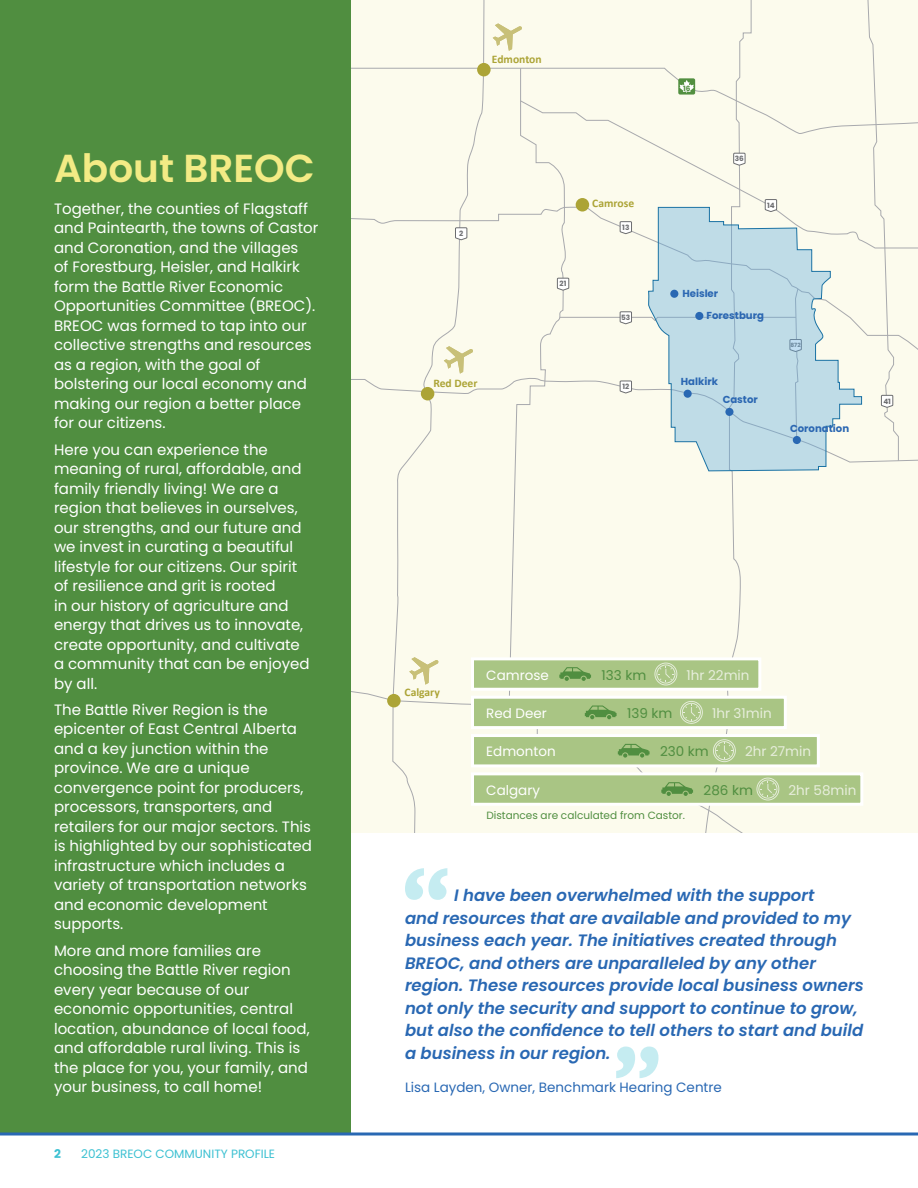
<style>
.page{position:relative;width:918px;height:1188px;background:#fff}
.page>*{position:absolute;margin:0;border:0;box-sizing:border-box;transform-origin:0 0}
.Header_1{font:600 39px "Poppins";color:#f3eb85}
.Paragraph_Style_1{font:italic 600 16.5px/22.5px "Poppins";color:#2968b3}
.Paragraph_Style_1-2{font:15px/19.5px "Poppins";color:#fff}
.Paragraph_Style_1-3{font:13.5px "Poppins";color:#2968b3}
.Paragraph_Style_1-4{font:13.5px "Poppins";color:#e7eedc}
.Paragraph_Style_1-5{font:13.5px "Poppins";color:#fff}
.Paragraph_Style_1-6{font:13.5px "Poppins";color:#508e40}
.t1{font:12px "Poppins";color:#3dc1d2}
.t2{font:700 12px "Poppins";color:#3dc1d2}
.t3{font:700 11.55px "Calibri";color:#aca436}
.t4{font:10.5px "Poppins";color:#508e40}
.t5{font:700 10.2px "Poppins";color:#2b67b2}
.t6{font:700 7.2px "Poppins";color:#6c6d70}
.t7{font:700 7.2px "Poppins";color:#528f40}
.t8{font:700 5.85px "Poppins";color:#6c6d70}
</style>
<div class="page">
<div style="left:330px;top:0;width:588px;height:833px;background:#fcfbed"></div>
<svg style="left:351px;top:63px;width:314px;height:14px"></svg>
<svg style="left:392px;top:0;width:93px;height:670px"></svg>
<svg style="left:351px;top:377px;width:567px;height:86px"></svg>
<svg style="left:351px;top:670px;width:291px;height:163px"></svg>
<svg style="left:351px;top:206px;width:567px;height:148px"></svg>
<svg style="left:700px;top:0;width:52px;height:833px"></svg>
<svg style="left:867px;top:0;width:32px;height:461px"></svg>
<svg style="left:802px;top:207px;width:60px;height:264px"></svg>
<div style="left:477px;top:63px;width:14px;height:13px;background:#aca436;border-radius:50%"></div>
<div style="left:421px;top:387px;width:13px;height:13px;background:#aca436;border-radius:50%"></div>
<div style="left:387px;top:694px;width:14px;height:13px;background:#aca436;border-radius:50%"></div>
<svg style="left:409px;top:657px;width:30px;height:28px"></svg>
<svg style="left:444px;top:346px;width:29px;height:28px"></svg>
<svg style="left:493px;top:23px;width:29px;height:28px"></svg>
<div style="left:0;top:0;width:351px;height:1132px;background:#508e40"></div>
<div style="left:471px;top:657px;width:290px;height:34px;background:#a9c584;border:3px solid #fff"></div>
<div style="left:471px;top:734px;width:349px;height:33px;background:#a9c584;border:3px solid #fff"></div>
<svg style="left:618px;top:744px;width:32px;height:14px"></svg>
<svg style="left:713px;top:739px;width:23px;height:23px"></svg>
<div style="left:471px;top:696px;width:316px;height:33px;background:#a9c584;border:3px solid #fff"></div>
<svg style="left:508px;top:68px;width:294px;height:656px"></svg>
<div style="left:471px;top:772px;width:392px;height:34px;background:#a9c584;border:3px solid #fff"></div>
<svg style="left:661px;top:782px;width:32px;height:14px"></svg>
<svg style="left:756px;top:778px;width:23px;height:22px"></svg>
<svg style="left:405px;top:868px;width:42px;height:32px"></svg>
<svg style="left:616px;top:1047px;width:42px;height:31px"></svg>
<svg style="left:0;top:1132px;width:918px;height:4px;background:#5588bc"></svg>
<p class="Header_1" style="left:54px;top:146px;width:262px">About BREOC</p>
<p class="Paragraph_Style_1-2" style="left:54px;top:199px;width:266px">Together, the counties of Flagstaff and Paintearth, the towns of Castor and Coronation, and the villages<br>of Forestburg, Heisler, and Halkirk form the Battle River Economic<br>Opportunities Committee (BREOC).<br>BREOC was formed to tap into our collective strengths and resources as a region, with the goal of bolstering our local economy and making our region a better place for our citizens.</p>
<p class="Paragraph_Style_1-2" style="left:54px;top:440px;width:257px">Here you can experience the meaning of rural, affordable, and family friendly living! We are a region that believes in ourselves, our strengths, and our future and we invest in curating a beautiful lifestyle for our citizens. Our spirit of resilience and grit is rooted<br>in our history of agriculture and energy that drives us to innovate, create opportunity, and cultivate a community that can be enjoyed by all.</p>
<p class="Paragraph_Style_1-2" style="left:54px;top:700px;width:259px">The Battle River Region is the epicenter of East Central Alberta and a key junction within the province. We are a unique convergence point for producers, processors, transporters, and retailers for our major sectors. This is highlighted by our sophisticated infrastructure which includes a variety of transportation networks and economic development supports.</p>
<p class="Paragraph_Style_1-2" style="left:54px;top:941px;width:257px">More and more families are choosing the Battle River region every year because of our economic opportunities, central location, abundance of local food, and affordable rural living. This is the place for you, your family, and your business, to call home!</p>
<p class="t2" style="left:54px;top:1147px;width:8px">2</p>
<p class="t1" style="left:81px;top:1147px;width:195px">2023 BREOC COMMUNITY PROFILE</p>
<p class="t3" style="left:492px;top:51px;width:51px">Edmonton</p>
<p class="t6" style="left:459px;top:229px;width:6px">2</p>
<p class="t3" style="left:433px;top:375px;width:46px">Red Deer</p>
<p class="t6" style="left:560px;top:280px;width:8px">21</p>
<p class="t3" style="left:592px;top:195px;width:43px">Camrose</p>
<p class="t6" style="left:622px;top:223px;width:9px">13</p>
<p class="t6" style="left:621px;top:313px;width:11px">53</p>
<p class="t6" style="left:622px;top:383px;width:8px">12</p>
<p class="t7" style="left:683px;top:84px;width:9px">16</p>
<p class="t6" style="left:735px;top:155px;width:10px">36</p>
<p class="t6" style="left:767px;top:201px;width:9px">14</p>
<p class="t5" style="left:682px;top:287px;width:37px">Heisler</p>
<p class="t5" style="left:707px;top:309px;width:59px">Forestburg</p>
<p class="t5" style="left:681px;top:376px;width:39px">Halkirk</p>
<p class="t5" style="left:723px;top:394px;width:37px">Castor</p>
<p class="t8" style="left:791px;top:342px;width:12px">872</p>
<p class="t5" style="left:790px;top:423px;width:61px">Coronation</p>
<p class="t6" style="left:883px;top:397px;width:9px">41</p>
<p class="t3" style="left:405px;top:684px;width:37px">Calgary</p>
<p class="Paragraph_Style_1-5" style="left:486px;top:667px;width:64px">Camrose</p>
<p class="Paragraph_Style_1-6" style="left:602px;top:667px;width:46px">133 km</p>
<p class="Paragraph_Style_1-4" style="left:687px;top:667px;width:64px">1hr 22min</p>
<p class="Paragraph_Style_1-5" style="left:486px;top:706px;width:62px">Red Deer</p>
<p class="Paragraph_Style_1-6" style="left:627px;top:706px;width:47px">139 km</p>
<p class="Paragraph_Style_1-4" style="left:712px;top:706px;width:61px">1hr 31min</p>
<p class="Paragraph_Style_1-5" style="left:486px;top:744px;width:71px">Edmonton</p>
<p class="Paragraph_Style_1-6" style="left:660px;top:744px;width:50px">230 km</p>
<p class="Paragraph_Style_1-4" style="left:745px;top:744px;width:68px">2hr 27min</p>
<p class="Paragraph_Style_1-5" style="left:486px;top:782px;width:55px">Calgary</p>
<p class="Paragraph_Style_1-6" style="left:704px;top:782px;width:51px">286 km</p>
<p class="Paragraph_Style_1-4" style="left:789px;top:782px;width:69px">2hr 58min</p>
<p class="t4" style="left:486px;top:810px;width:200px">Distances are calculated from Castor.</p>
<p class="Paragraph_Style_1" style="left:405px;top:884px;width:460px;text-indent:49px">I have been overwhelmed with the support<br>and resources that are available and provided to my business each year. The initiatives created through BREOC, and others are unparalleled by any other region. These resources provide local business owners not only the security and support to continue to grow, but also the confidence to tell others to start and build a business in our region.</p>
<p class="Paragraph_Style_1-3" style="left:405px;top:1079px;width:318px">Lisa Layden, Owner, Benchmark Hearing Centre</p>
</div>
